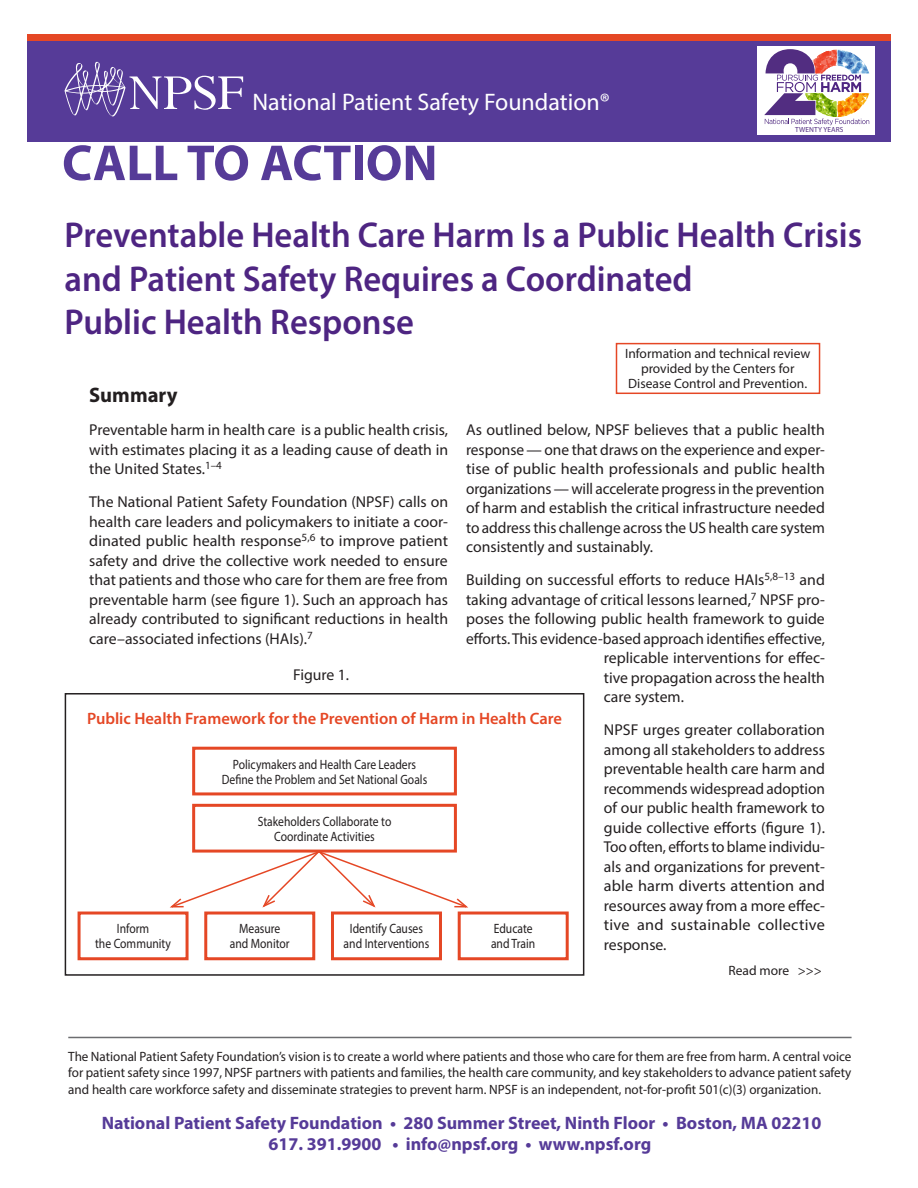
<style>
.page{position:relative;width:918px;height:1188px;background:#fff}
.page>*{position:absolute;margin:0;border:0;box-sizing:border-box;transform-origin:0 0}
.t1{font:700 51px "Myriad Pro";color:#563b98}
.t2{font:600 36px/43.2px "Myriad Pro";color:#4e2582;scale:.96 1}
.t3{font:24px "Myriad Pro";color:#fff}
.t4{font:700 21px "Myriad Pro";color:#231f20}
.t5{font:700 18px/21px "Myriad Pro";color:#563b98;text-align:center}
.t6{font:600 16.5px "Myriad Pro";color:#e54725}
.t7{font:15.75px/19.5px "Myriad Pro";color:#231f20;text-align:justify}
.t8{font:13.5px/16.5px "Myriad Pro";color:#231f20;text-align:justify}
.t9{font:13.5px/15px "Myriad Pro";color:#231f20;text-align:center;scale:.86 1}
.t10{font:7.35px "Myriad Pro";letter-spacing:.01em;color:#522d81}
</style>
<div class="page">
<div style="left:27px;top:40px;width:864px;height:102px;background:#563b98"></div>
<svg style="left:64px;top:62px;width:179px;height:54px"></svg>
<div style="left:27px;top:34px;width:864px;height:6px;background:#e54725"></div>
<hr style="left:68px;top:1037px;width:784px;height:1px;background:#6c6d70">
<div style="left:65px;top:693px;width:519px;height:283px;border:2px solid #231f20"></div>
<div style="left:192px;top:747px;width:265px;height:48px;border:3px solid #e54725"></div>
<div style="left:192px;top:804px;width:265px;height:49px;border:3px solid #e54725"></div>
<div style="left:78px;top:912px;width:111px;height:48px;border:3px solid #e54725"></div>
<div style="left:204px;top:912px;width:111px;height:48px;border:3px solid #e54725"></div>
<div style="left:331px;top:912px;width:111px;height:48px;border:3px solid #e54725"></div>
<div style="left:458px;top:912px;width:111px;height:48px;border:3px solid #e54725"></div>
<svg style="left:170px;top:850px;width:298px;height:58px"></svg>
<div style="left:758px;top:46px;width:117px;height:89px;background:#fff"></div>
<svg style="left:764px;top:49px;width:105px;height:76px"></svg>
<div style="left:616px;top:343px;width:204px;height:51px;border:2px solid #e54725"></div>
<h3 class="t3" style="left:252px;top:87px;width:359px">National Patient Safety Foundation®</h3>
<h1 class="t1" style="left:62px;top:130px;width:377px">CALL TO ACTION</h1>
<p class="t10" style="left:795px;top:125px;width:50px">TWENTY YEARS</p>
<h2 class="t2" style="left:64px;top:213px;width:832px">Preventable Health Care Harm Is a Public Health Crisis and Patient Safety Requires a Coordinated<br>Public Health Response</h2>
<p class="t8" style="left:625px;top:346px;width:187px;line-height:15px;text-align:center">Information and technical review provided by the Centers for<br>Disease Control and Prevention.</p>
<h3 class="t4" style="left:89px;top:382px;width:90px">Summary</h3>
<p class="t7" style="left:89px;top:420px;width:360px">Preventable harm in health care is a public health crisis, with estimates placing it as a leading cause of death in the United States.<sup>1–4</sup></p>
<p class="t7" style="left:89px;top:492px;width:360px">The National Patient Safety Foundation (NPSF) calls on health care leaders and policymakers to initiate a coor&shy;dinated public health response<sup>5,6</sup> to improve patient safety and drive the collective work needed to ensure that patients and those who care for them are free from preventable harm (see figure 1). Such an approach has already contributed to significant reductions in health care–associated infections (HAIs).<sup>7</sup></p>
<p class="t7" style="left:466px;top:420px;width:361px">As outlined below, NPSF believes that a public health response — one that draws on the experience and exper&shy;tise of public health professionals and public health organizations — will accelerate progress in the prevention of harm and establish the critical infrastructure needed to address this challenge across the US health care system consistently and sustainably.</p>
<p class="t7" style="left:466px;top:570px;width:360px">Building on successful efforts to reduce HAIs<sup>5,8–13</sup> and</p>
<p class="t7" style="left:466px;top:590px;width:360px">taking advantage of critical lessons learned,<sup>7</sup> NPSF pro-</p>
<p class="t7" style="left:466px;top:609px;width:360px">poses the following public health framework to guide</p>
<p class="t7" style="left:466px;top:629px;width:360px">efforts. This evidence-based approach identifies effective,</p>
<p class="t7" style="left:604px;top:648px;width:223px">replicable interventions for effec-</p>
<p class="t7" style="left:604px;top:668px;width:223px">tive propagation across the health</p>
<p class="t7" style="left:604px;top:687px;width:82px">care system.</p>
<p class="t7" style="left:604px;top:720px;width:223px">NPSF urges greater collaboration among all stakeholders to address preventable health care harm and recommends widespread adoption of our public health framework to guide collective efforts (figure 1).<br>Too often, efforts to blame individu&shy;als and organizations for prevent&shy;able harm diverts attention and resources away from a more effec&shy;tive and sustainable collective response.</p>
<p class="t7" style="left:293px;top:665px;width:57px">Figure 1.</p>
<p class="t6" style="left:87px;top:708px;width:477px">Public Health Framework for the Prevention of Harm in Health Care</p>
<p class="t9" style="left:222px;top:756px;width:240px">Policymakers and Health Care Leaders<br>Define the Problem and Set National Goals</p>
<p class="t9" style="left:258px;top:814px;width:157px">Stakeholders Collaborate to<br>Coordinate Activities</p>
<p class="t9" style="left:95px;top:921px;width:90px">Inform<br>the Community</p>
<p class="t9" style="left:230px;top:921px;width:71px">Measure and Monitor</p>
<p class="t9" style="left:344px;top:921px;width:101px">Identify Causes and Interventions</p>
<p class="t9" style="left:491px;top:921px;width:53px;text-align:left">Educate and Train</p>
<p class="t8" style="left:729px;top:962px;width:95px">Read more &gt;&gt;&gt;</p>
<p class="t8" style="left:68px;top:1048px;width:785px">The National Patient Safety Foundation’s vision is to create a world where patients and those who care for them are free from harm. A central voice for patient safety since 1997, NPSF partners with patients and families, the health care community, and key stakeholders to advance patient safety and health care workforce safety and disseminate strategies to prevent harm. NPSF is an independent, not-for-profit 501(c)(3) organization.</p>
<p class="t5" style="left:102px;top:1112px;width:721px">National Patient Safety Foundation • 280 Summer Street, Ninth Floor • Boston, MA 02210<br>617. 391.9900 • info@npsf.org • www.npsf.org</p>
</div>
